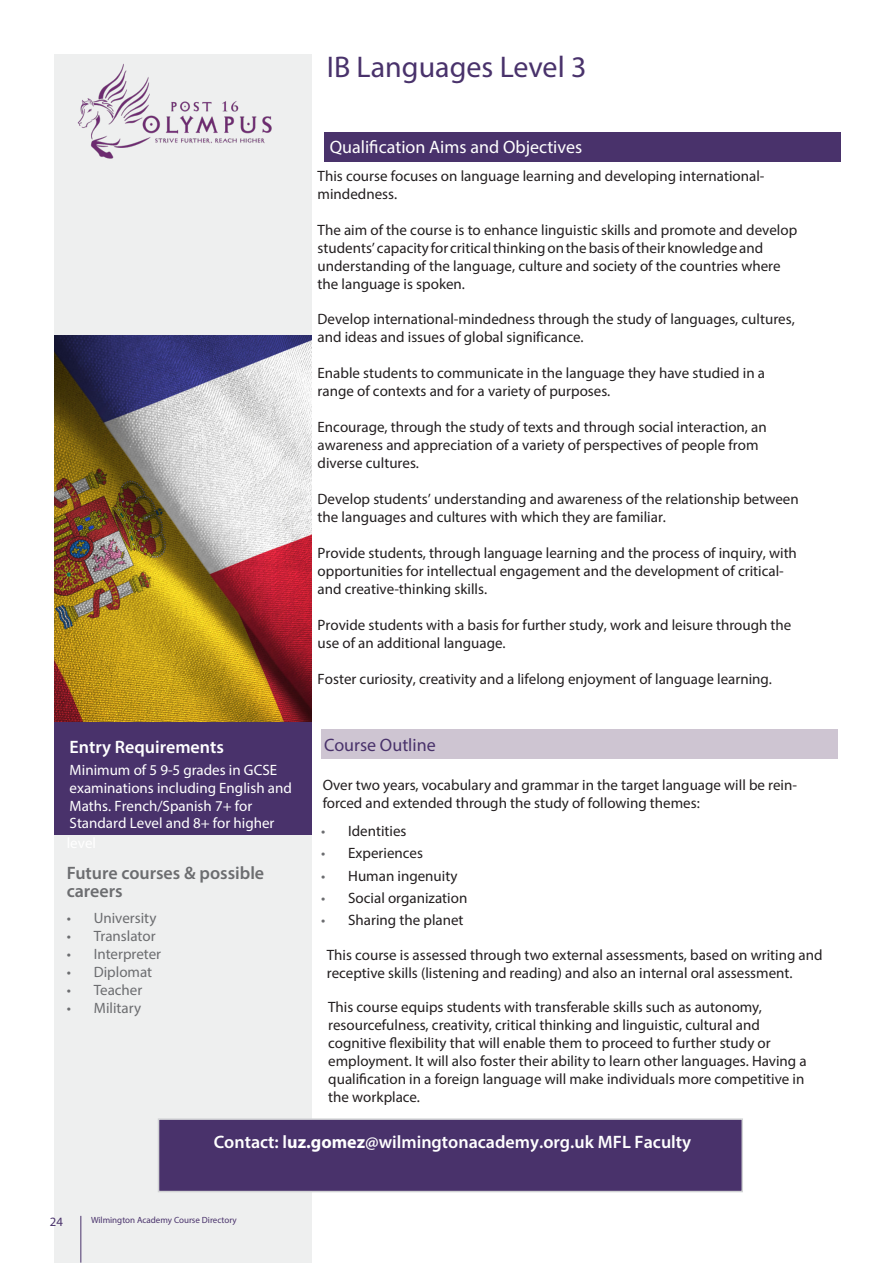
<style>
.page{position:relative;width:893px;height:1263px;background:#fff}
.page>*{position:absolute;margin:0;border:0;box-sizing:border-box;transform-origin:0 0}
.t1{font:30px "Myriad Pro";color:#49326b}
.t2{font:600 18px "Myriad Pro";color:#fff}
.t3{font:18px "Myriad Pro";color:#fff}
.t4{font:600 18px/18px "Myriad Pro";color:#6c6d70}
.t5{font:18px "Myriad Pro";color:#49326b}
.t6{font:15px/18px "Myriad Pro";color:#231f20}
.t7{font:15px/17.5px "Myriad Pro";color:#fff}
.t8{font:15px "Myriad Pro";color:#6c6d70}
.t9{font:12.75px "Myriad Pro";color:#49326b}
.t10{font:9px "Myriad Pro";color:#49326b}
.s1{color:#6c6d70}
.s2{font-weight:700}
</style>
<div class="page">
<div style="left:54px;top:54px;width:257px;height:1209px;background:#eeefef"></div>
<img style="left:77px;top:63px;width:195px;height:96px">
<div style="left:159px;top:1119px;width:583px;height:72px;background:#49326b"></div>
<div style="left:158px;top:1118px;width:585px;height:74px;border:2px solid #d1d2d4"></div>
<div style="left:54px;top:721px;width:257px;height:114px;background:#49326b"></div>
<div style="left:324px;top:132px;width:516px;height:30px;background:#49326b"></div>
<div style="left:321px;top:729px;width:517px;height:30px;background:#cec5d2"></div>
<img style="left:54px;top:336px;width:257px;height:385px">
<hr style="left:80px;top:1216px;width:1px;height:46px;background:#49326b">
<p class="t1" style="left:327px;top:48px;width:261px">IB Languages Level 3</p>
<p class="t2" style="left:70px;top:735px;width:156px">Entry Requirements</p>
<p class="t7" style="left:70px;top:761px;width:224px">Minimum of 5 9-5 grades in GCSE examinations including English and<br>Maths. French/Spanish 7+ for<br>Standard Level and 8+ for higher</p>
<p class="t4" style="left:67px;top:863px;width:199px">Future courses &amp; possible careers</p>
<p class="t8" style="left:67px;top:909px;width:91px">• University</p>
<p class="t8" style="left:67px;top:927px;width:90px">• Translator</p>
<p class="t8" style="left:67px;top:945px;width:96px">• Interpreter</p>
<p class="t8" style="left:67px;top:963px;width:87px">• Diplomat</p>
<p class="t8" style="left:67px;top:981px;width:77px">• Teacher</p>
<p class="t8" style="left:67px;top:999px;width:76px">• Military</p>
<p class="t3" style="left:330px;top:136px;width:254px">Qualification Aims and Objectives</p>
<p class="t6" style="left:318px;top:167px;width:448px">This course focuses on language learning and developing international&shy;mindedness.</p>
<p class="t6" style="left:318px;top:221px;width:481px">The aim of the course is to enhance linguistic skills and promote and develop students’ capacity for critical thinking on the basis of their knowledge and understanding of the language, culture and society of the countries where the language is spoken.</p>
<p class="t6" style="left:318px;top:310px;width:479px">Develop international-mindedness through the study of languages, cultures, and ideas and issues of global significance.</p>
<p class="t6" style="left:318px;top:364px;width:449px">Enable students to communicate in the language they have studied in a range of contexts and for a variety of purposes.</p>
<p class="t6" style="left:318px;top:418px;width:451px">Encourage, through the study of texts and through social interaction, an awareness and appreciation of a variety of perspectives of people from diverse cultures.</p>
<p class="t6" style="left:318px;top:490px;width:483px">Develop students’ understanding and awareness of the relationship between the languages and cultures with which they are familiar.</p>
<p class="t6" style="left:318px;top:544px;width:481px">Provide students, through language learning and the process of inquiry, with opportunities for intellectual engagement and the development of critical&shy;and creative-thinking skills.</p>
<p class="t6" style="left:318px;top:616px;width:475px">Provide students with a basis for further study, work and leisure through the use of an additional language.</p>
<p class="t6" style="left:318px;top:670px;width:456px">Foster curiosity, creativity and a lifelong enjoyment of language learning.</p>
<p class="t5" style="left:324px;top:734px;width:113px">Course Outline</p>
<p class="t6" style="left:323px;top:776px;width:476px">Over two years, vocabulary and grammar in the target language will be rein&shy;forced and extended through the study of following themes:</p>
<p class="t6" style="left:321px;top:822px;width:87px"><span class="s1">•</span> Identities</p>
<p class="t6" style="left:321px;top:844px;width:103px"><span class="s1">•</span> Experiences</p>
<p class="t6" style="left:321px;top:866px;width:138px"><span class="s1">•</span> Human ingenuity</p>
<p class="t6" style="left:321px;top:888px;width:148px"><span class="s1">•</span> Social organization</p>
<p class="t6" style="left:321px;top:911px;width:144px"><span class="s1">•</span> Sharing the planet</p>
<p class="t6" style="left:327px;top:946px;width:497px">This course is assessed through two external assessments, based on writing and receptive skills (listening and reading) and also an internal oral assessment.</p>
<p class="t6" style="left:328px;top:998px;width:480px">This course equips students with transferable skills such as autonomy, resourcefulness, creativity, critical thinking and linguistic, cultural and cognitive flexibility that will enable them to proceed to further study or employment. It will also foster their ability to learn other languages. Having a qualification in a foreign language will make individuals more competitive in the workplace.</p>
<p class="t2" style="left:214px;top:1130px;width:479px">Contact: l<span class="s2">uz.gomez</span>@wilmingtonacademy.org.uk MFL Faculty</p>
<p class="t9" style="left:50px;top:1213px;width:15px">24</p>
<p class="t10" style="left:91px;top:1214px;width:147px">Wilmington Academy Course Directory</p>
</div>
